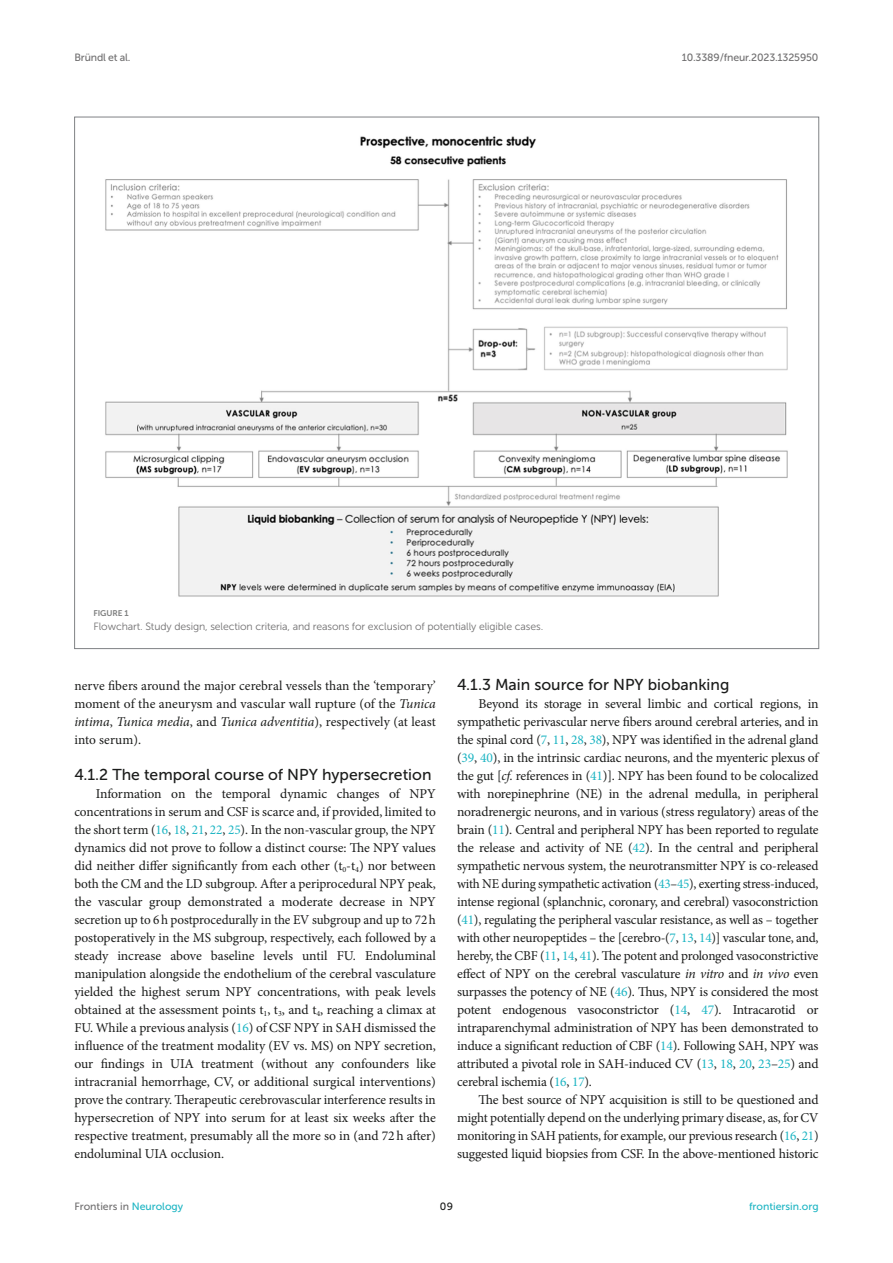
<style>
.page{position:relative;width:893px;height:1263px;background:#fff}
.page>*{position:absolute;margin:0;border:0;box-sizing:border-box;transform-origin:0 0}
.HEAD_3{font:15.75px "Museo Sans 500";color:#1b1c1b}
.TEXT_FLUSH{font:13.5px/18px "Minion Pro";letter-spacing:-.015em;color:#1b1c1b;text-align:justify}
.TEXT{font:13.5px/18px "Minion Pro";letter-spacing:-.01em;color:#1b1c1b;text-align:justify}
.FIG_LEG{font:10.5px "Museo Sans 300";letter-spacing:-.01em;color:#706f70}
.t1{font:10.5px "Museo Sans 500";letter-spacing:-.015em;color:#706f70}
.t2{font:10.5px "Museo Sans 500";color:#1db5c3}
.t3{font:10.5px "Museo Sans 500";color:#1b1c1b}
.FIG_HD{font:8.25px "Museo Sans 700";letter-spacing:-.01em;color:#7e7f7f}
.s1{font-style:italic}
.s2{color:#1db5c3}
</style>
<div class="page">
<img style="left:105px;top:136px;width:683px;height:461px">
<p class="t1" style="left:74px;top:51px;width:58px">Bründl et al.</p>
<p class="t1" style="left:682px;top:51px;width:138px">10.3389/fneur.2023.1325950</p>
<p class="FIG_HD" style="left:94px;top:609px;width:37px">FIGURE 1</p>
<p class="FIG_LEG" style="left:94px;top:620px;width:451px">Flowchart. Study design, selection criteria, and reasons for exclusion of potentially eligible cases.</p>
<p class="TEXT" style="left:74px;top:677px;width:363px">nerve fibers around the major cerebral vessels than the ‘temporary’ moment of the aneurysm and vascular wall rupture (of the <span class="s1">Tunica intima</span>, <span class="s1">Tunica media</span>, and <span class="s1">Tunica adventitia</span>), respectively (at least into serum).</p>
<p class="HEAD_3" style="left:74px;top:766px;width:359px">4.1.2 The temporal course of NPY hypersecretion</p>
<p class="TEXT_FLUSH" style="left:74px;top:785px;width:363px;text-indent:21px">Information on the temporal dynamic changes of NPY concentrations in serum and CSF is scarce and, if provided, limited to the short term (<span class="s2">16</span>, <span class="s2">18</span>, <span class="s2">21</span>, <span class="s2">22</span>, <span class="s2">25</span>). In the non-vascular group, the NPY dynamics did not prove to follow a distinct course: The NPY values did neither differ significantly from each other (t<sub>0</sub>-t<sub>4</sub>) nor between both the CM and the LD subgroup. After a periprocedural NPY peak, the vascular group demonstrated a moderate decrease in NPY secretion up to 6h postprocedurally in the EV subgroup and up to 72h postoperatively in the MS subgroup, respectively, each followed by a steady increase above baseline levels until FU. Endoluminal manipulation alongside the endothelium of the cerebral vasculature yielded the highest serum NPY concentrations, with peak levels obtained at the assessment points t<sub>1</sub>, t<sub>3</sub>, and t<sub>4</sub>, reaching a climax at FU. While a previous analysis (<span class="s2">16</span>) of CSF NPY in SAH dismissed the influence of the treatment modality (EV vs. MS) on NPY secretion, our findings in UIA treatment (without any confounders like intracranial hemorrhage, CV, or additional surgical interventions) prove the contrary. Therapeutic cerebrovascular interference results in hypersecretion of NPY into serum for at least six weeks after the respective treatment, presumably all the more so in (and 72h after) endoluminal UIA occlusion.</p>
<p class="HEAD_3" style="left:457px;top:676px;width:274px">4.1.3 Main source for NPY biobanking</p>
<p class="TEXT_FLUSH" style="left:457px;top:695px;width:363px;text-indent:21px">Beyond its storage in several limbic and cortical regions, in sympathetic perivascular nerve fibers around cerebral arteries, and in the spinal cord (<span class="s2">7</span>, <span class="s2">11</span>, <span class="s2">28</span>, <span class="s2">38</span>), NPY was identified in the adrenal gland (<span class="s2">39</span>, <span class="s2">40</span>), in the intrinsic cardiac neurons, and the myenteric plexus of the gut [<span class="s1">cf.</span> references in (<span class="s2">41</span>)]. NPY has been found to be colocalized with norepinephrine (NE) in the adrenal medulla, in peripheral noradrenergic neurons, and in various (stress regulatory) areas of the brain (<span class="s2">11</span>). Central and peripheral NPY has been reported to regulate the release and activity of NE (<span class="s2">42</span>). In the central and peripheral sympathetic nervous system, the neurotransmitter NPY is co-released with NE during sympathetic activation (<span class="s2">43</span>–<span class="s2">45</span>), exerting stress-induced, intense regional (splanchnic, coronary, and cerebral) vasoconstriction (<span class="s2">41</span>), regulating the peripheral vascular resistance, as well as – together with other neuropeptides – the [cerebro-(<span class="s2">7</span>, <span class="s2">13</span>, <span class="s2">14</span>)] vascular tone, and, hereby, the CBF (<span class="s2">11</span>, <span class="s2">14</span>, <span class="s2">41</span>). The potent and prolonged vasoconstrictive effect of NPY on the cerebral vasculature <span class="s1">in vitro</span> and <span class="s1">in vivo</span> even surpasses the potency of NE (<span class="s2">46</span>). Thus, NPY is considered the most potent endogenous vasoconstrictor (<span class="s2">14</span>, <span class="s2">47</span>). Intracarotid or intraparenchymal administration of NPY has been demonstrated to induce a significant reduction of CBF (<span class="s2">14</span>). Following SAH, NPY was attributed a pivotal role in SAH-induced CV (<span class="s2">13</span>, <span class="s2">18</span>, <span class="s2">20</span>, <span class="s2">23</span>–<span class="s2">25</span>) and cerebral ischemia (<span class="s2">16</span>, <span class="s2">17</span>).</p>
<p class="TEXT" style="left:457px;top:1091px;width:363px;text-indent:21px">The best source of NPY acquisition is still to be questioned and might potentially depend on the underlying primary disease, as, for CV monitoring in SAH patients, for example, our previous research (<span class="s2">16</span>, <span class="s2">21</span>) suggested liquid biopsies from CSF. In the above-mentioned historic</p>
<p class="t1" style="left:74px;top:1200px;width:110px">Frontiers in <span class="s2">Neurology</span></p>
<p class="t3" style="left:440px;top:1200px;width:15px">09</p>
<p class="t2" style="left:749px;top:1200px;width:71px">frontiersin.org</p>
</div>
